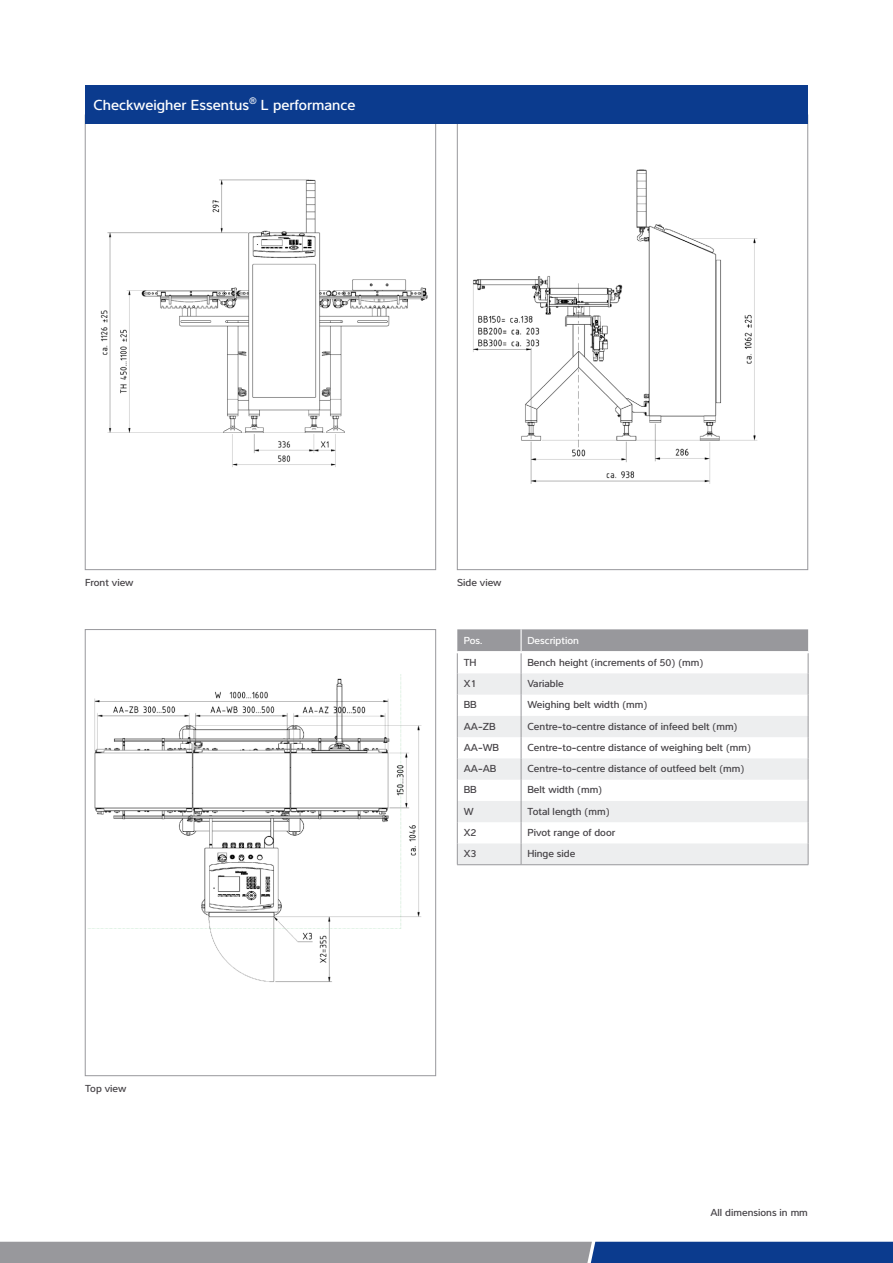
<style>
.page{position:relative;width:893px;height:1263px;background:#fff}
.page>*{position:absolute;margin:0;border:0;box-sizing:border-box;transform-origin:0 0}
.t1{font:500 15px "Interval Pro";color:#fff}
.t2{font:500 10.5px "Interval Pro";color:#464347}
.t3{font:500 10.5px "Interval Pro";color:#fff}
</style>
<div class="page">
<svg style="left:0;top:1242px;width:893px;height:21px;background:#697997"></svg>
<img style="left:88px;top:675px;width:334px;height:307px">
<div style="left:85px;top:629px;width:351px;height:447px;border:1px solid #98989c"></div>
<img style="left:473px;top:169px;width:285px;height:315px">
<img style="left:100px;top:179px;width:328px;height:288px">
<svg style="left:457px;top:629px;width:352px;height:235px"></svg>
<hr style="left:457px;top:864px;width:64px;height:1px;background:#98989c">
<hr style="left:521px;top:864px;width:287px;height:1px;background:#98989c">
<hr style="left:520px;top:629px;width:2px;height:22px;background:#fff">
<hr style="left:457px;top:651px;width:64px;height:2px;background:#fff">
<hr style="left:521px;top:651px;width:287px;height:2px;background:#fff">
<div style="left:85px;top:85px;width:723px;height:38px;background:#0b3b8e"></div>
<h1 class="t1" style="left:94px;top:93px;width:263px">Checkweigher Essentus<sup>®</sup> L performance</h1>
<p class="t2" style="left:85px;top:574px;width:50px">Front view</p>
<p class="t2" style="left:457px;top:574px;width:46px">Side view</p>
<p class="t2" style="left:85px;top:1080px;width:43px">Top view</p>
<p class="t3" style="left:464px;top:632px;width:20px">Pos.</p>
<p class="t3" style="left:527px;top:632px;width:53px">Description</p>
<p class="t2" style="left:464px;top:654px;width:14px">TH</p>
<p class="t2" style="left:527px;top:654px;width:177px">Bench height (increments of 50) (mm)</p>
<p class="t2" style="left:464px;top:675px;width:14px">X1</p>
<p class="t2" style="left:527px;top:675px;width:38px">Variable</p>
<p class="t2" style="left:464px;top:697px;width:14px">BB</p>
<p class="t2" style="left:527px;top:697px;width:121px">Weighing belt width (mm)</p>
<p class="t2" style="left:464px;top:718px;width:33px">AA-ZB</p>
<p class="t2" style="left:527px;top:718px;width:212px">Centre-to-centre distance of infeed belt (mm)</p>
<p class="t2" style="left:464px;top:739px;width:37px">AA-WB</p>
<p class="t2" style="left:527px;top:739px;width:225px">Centre-to-centre distance of weighing belt (mm)</p>
<p class="t2" style="left:464px;top:760px;width:34px">AA-AB</p>
<p class="t2" style="left:527px;top:760px;width:218px">Centre-to-centre distance of outfeed belt (mm)</p>
<p class="t2" style="left:464px;top:782px;width:14px">BB</p>
<p class="t2" style="left:527px;top:782px;width:76px">Belt width (mm)</p>
<p class="t2" style="left:464px;top:803px;width:11px">W</p>
<p class="t2" style="left:527px;top:803px;width:84px">Total length (mm)</p>
<p class="t2" style="left:464px;top:824px;width:14px">X2</p>
<p class="t2" style="left:527px;top:824px;width:89px">Pivot range of door</p>
<p class="t2" style="left:464px;top:845px;width:14px">X3</p>
<p class="t2" style="left:527px;top:845px;width:49px">Hinge side</p>
<p class="t2" style="left:710px;top:1204px;width:99px">All dimensions in mm</p>
</div>
